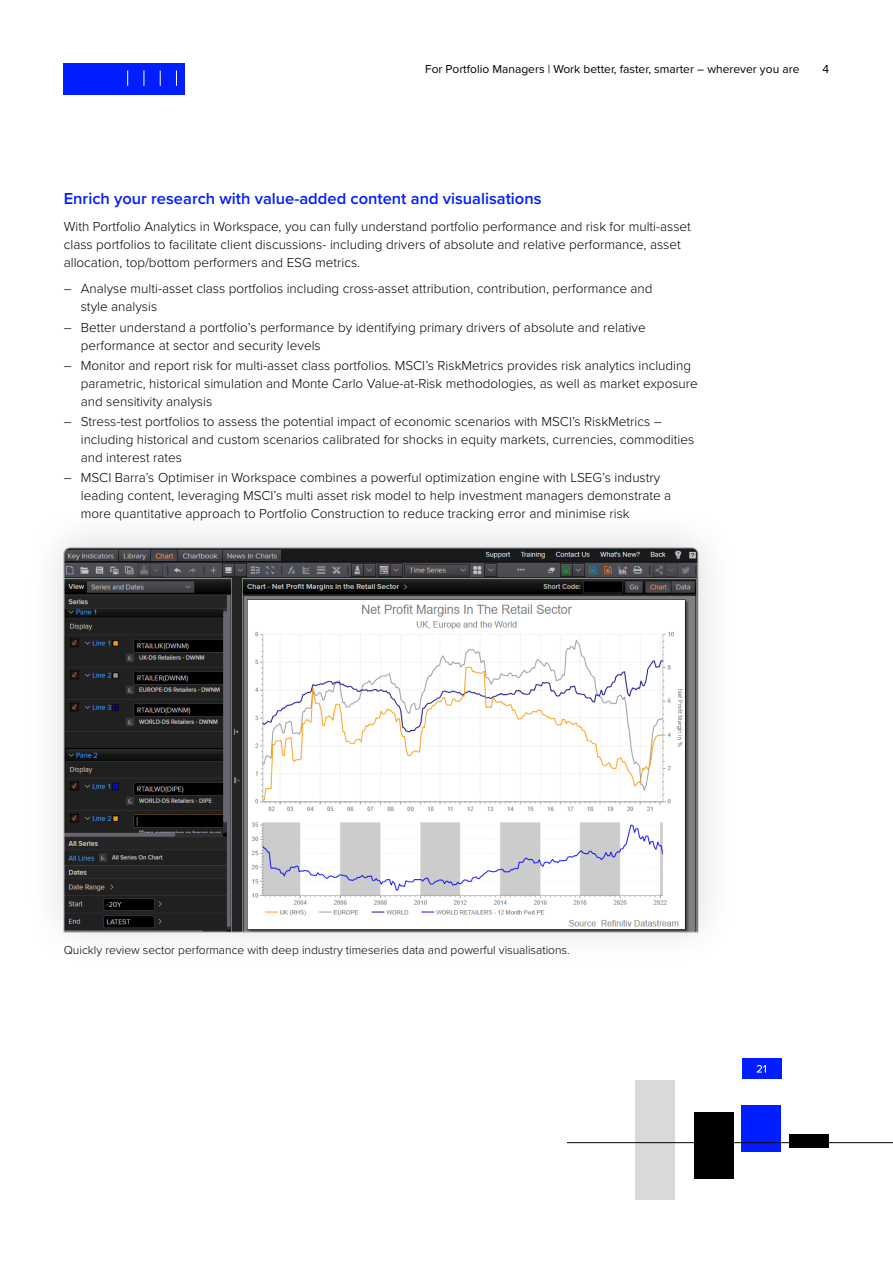
<style>
.page{position:relative;width:893px;height:1263px;background:#fff}
.page>*{position:absolute;margin:0;border:0;box-sizing:border-box;transform-origin:0 0}
.t1{font:600 16.5px "Proxima Nova";color:#001eff}
.t2{font:300 13.5px/18px "Proxima Nova";color:#000}
.t3{font:300 12px "Proxima Nova";color:#000}
.t4{font:12px "Proxima Nova";color:#000}
</style>
<div class="page">
<div style="left:24px;top:504px;width:714px;height:464px;background:#000;opacity:.15"></div>
<svg style="left:64px;top:547px;width:634px;height:385px"></svg>
<div style="left:64px;top:64px;width:121px;height:31px;background:#001eff"></div>
<svg style="left:176px;top:70px;width:1px;height:16px"></svg>
<svg style="left:160px;top:70px;width:1px;height:16px"></svg>
<svg style="left:144px;top:70px;width:1px;height:16px"></svg>
<svg style="left:127px;top:70px;width:1px;height:16px"></svg>
<div style="left:742px;top:1058px;width:39px;height:21px;background:#001eff"></div>
<svg style="left:757px;top:1065px;width:9px;height:7px"></svg>
<div style="left:635px;top:1080px;width:40px;height:119px;background:#d9d9d9"></div>
<div style="left:741px;top:1105px;width:40px;height:47px;background:#001eff"></div>
<div style="left:694px;top:1112px;width:40px;height:66px;background:#000"></div>
<div style="left:789px;top:1134px;width:40px;height:14px;background:#000"></div>
<hr style="left:567px;top:1142px;width:326px;height:1px;background:#000">
<p class="t4" style="left:425px;top:60px;width:376px">For Portfolio Managers | Work better, faster, smarter – wherever you are</p>
<p class="t4" style="left:822px;top:60px;width:8px">4</p>
<p class="t1" style="left:64px;top:187px;width:479px">Enrich your research with value-added content and visualisations</p>
<p class="t2" style="left:64px;top:217px;width:629px">With Portfolio Analytics in Workspace, you can fully understand portfolio performance and risk for multi-asset class portfolios to facilitate client discussions- including drivers of absolute and relative performance, asset allocation, top/bottom performers and ESG metrics.</p>
<p class="t2" style="left:81px;top:279px;width:573px;text-indent:-17px">– Analyse multi-asset class portfolios including cross-asset attribution, contribution, performance and style analysis</p>
<p class="t2" style="left:81px;top:317px;width:566px;text-indent:-17px">– Better understand a portfolio’s performance by identifying primary drivers of absolute and relative performance at sector and security levels</p>
<p class="t2" style="left:81px;top:355px;width:618px;text-indent:-17px">– Monitor and report risk for multi-asset class portfolios. MSCI’s RiskMetrics provides risk analytics including parametric, historical simulation and Monte Carlo Value-at-Risk methodologies, as well as market exposure and sensitivity analysis</p>
<p class="t2" style="left:81px;top:412px;width:615px;text-indent:-17px">– Stress-test portfolios to assess the potential impact of economic scenarios with MSCI’s RiskMetrics – including historical and custom scenarios calibrated for shocks in equity markets, currencies, commodities and interest rates</p>
<p class="t2" style="left:81px;top:468px;width:592px;text-indent:-17px">– MSCI Barra’s Optimiser in Workspace combines a powerful optimization engine with LSEG’s industry leading content, leveraging MSCI’s multi asset risk model to help investment managers demonstrate a more quantitative approach to Portfolio Construction to reduce tracking error and minimise risk</p>
<p class="t3" style="left:64px;top:941px;width:507px">Quickly review sector performance with deep industry timeseries data and powerful visualisations.</p>
</div>
